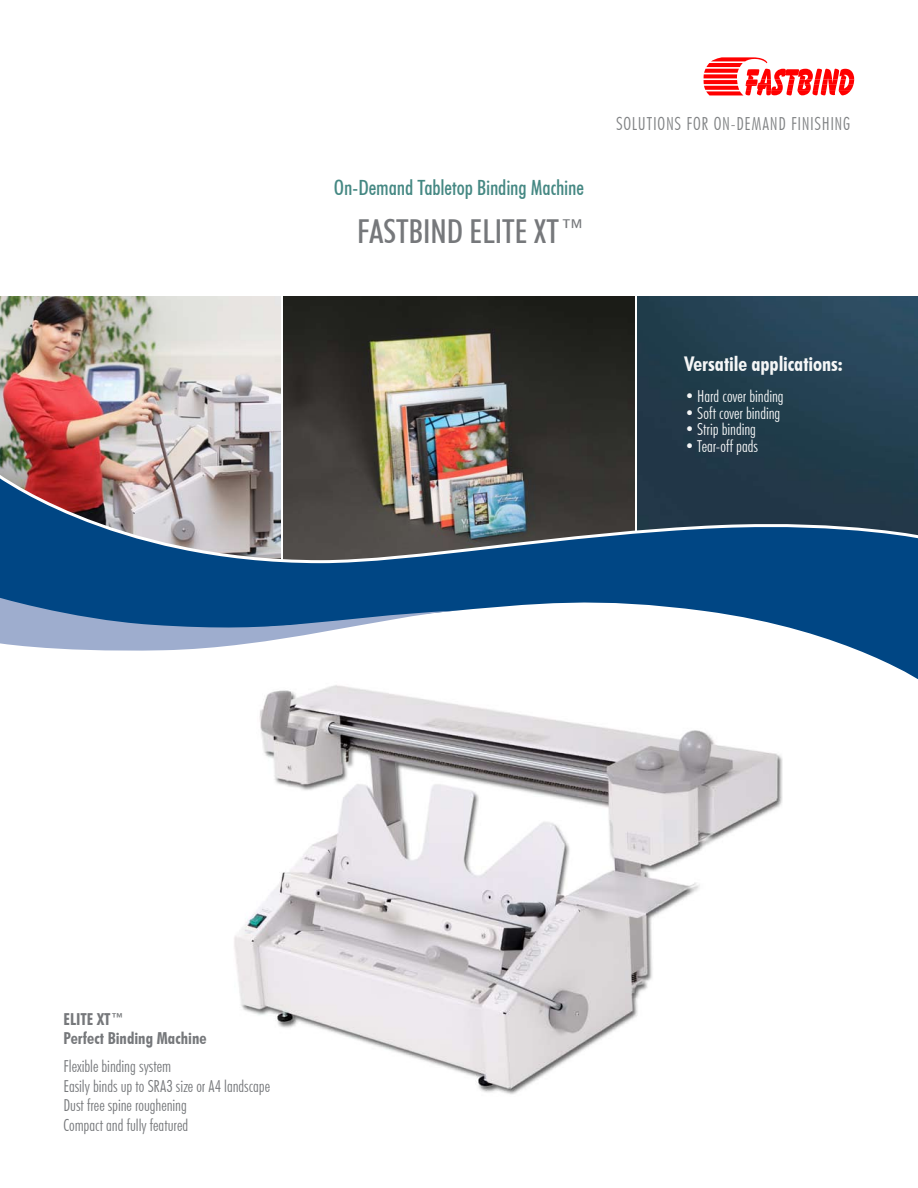
<style>
.page{position:relative;width:918px;height:1188px;background:#fff}
.page>*{position:absolute;margin:0;border:0;box-sizing:border-box;transform-origin:0 0}
.t1{font:500 condensed 33px "Futura BT";color:#76787b}
.t2{font:500 condensed 21px "Futura BT";letter-spacing:-.005em;color:#458883}
.t3{font:700 condensed 20.25px "Futura BT";letter-spacing:-.005em;color:#fff}
.t4{font:300 condensed 18px "Futura BT";letter-spacing:.04em;color:#808284}
.t5{font:300 condensed 16.5px/19.5px "Futura BT";letter-spacing:.005em;color:#76787b}
.t6{font:300 condensed 16.5px "Futura BT";letter-spacing:-.005em;color:#fff}
.t7{font:700 condensed 16.5px/19.5px "Futura BT";color:#76787b}
</style>
<div class="page">
<img style="left:234px;top:694px;width:549px;height:401px">
<img style="left:283px;top:296px;width:352px;height:166px">
<svg style="left:704px;top:57px;width:150px;height:38px"></svg>
<img style="left:638px;top:296px;width:280px;height:166px">
<img style="left:0;top:296px;width:280px;height:166px">
<svg style="left:0;top:462px;width:918px;height:232px"></svg>
<svg style="left:0;top:595px;width:457px;height:58px"></svg>
<p class="t2" style="left:334px;top:175px;width:252px">On-Demand Tabletop Binding Machine</p>
<h1 class="t1" style="left:357px;top:211px;width:231px">Fastbind Elite XT™</h1>
<p class="t4" style="left:616px;top:113px;width:236px">Solutions for On-Demand Finishing</p>
<p class="t3" style="left:684px;top:351px;width:160px">Versatile applications:</p>
<p class="t6" style="left:684px;top:386px;width:101px">• Hard cover binding</p>
<p class="t6" style="left:684px;top:403px;width:98px">• Soft cover binding</p>
<p class="t6" style="left:684px;top:419px;width:73px">• Strip binding</p>
<p class="t6" style="left:684px;top:436px;width:75px">• Tear-off pads</p>
<p class="t7" style="left:64px;top:1009px;width:144px">Elite XT™<br>Perfect Binding Machine</p>
<p class="t5" style="left:64px;top:1057px;width:208px">Flexible binding system<br>Easily binds up to SRA3 size or A4 landscape<br>Dust free spine roughening<br>Compact and fully featured</p>
</div>
